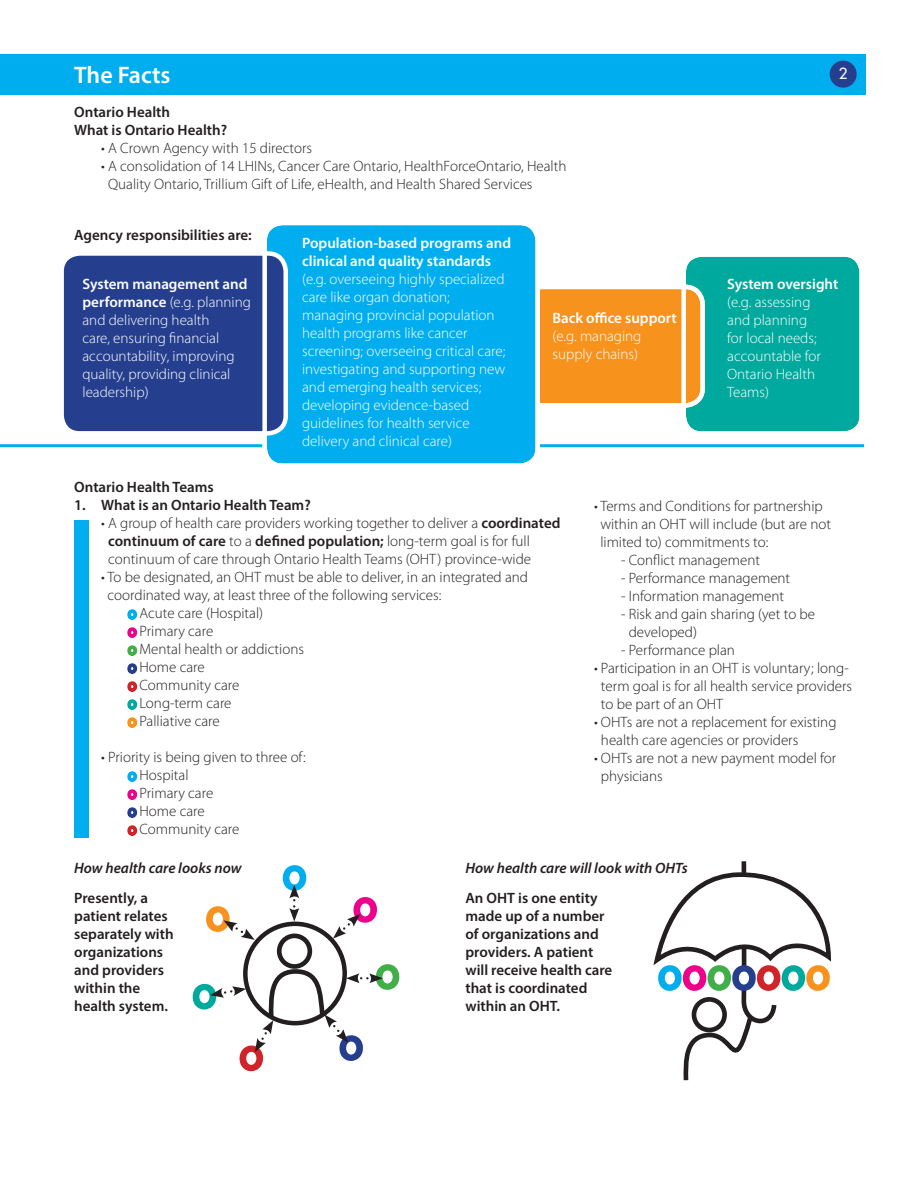
<style>
.page{position:relative;width:918px;height:1188px;background:#fff}
.page>*{position:absolute;margin:0;border:0;box-sizing:border-box;transform-origin:0 0}
.t1{font:600 24px "Myriad Pro";color:#fff}
.t2{font:300 15px/18px "Myriad Pro";color:#231f20}
.t3{font:300 15px/18px "Myriad Pro";color:#fff}
.t4{font:600 15px/18px "Myriad Pro";color:#231f20}
.t5{font:600 15px/18px "Myriad Pro";color:#fff}
.t6{font:italic 600 15px "Myriad Pro";color:#231f20}
.t7{font:15px "Futura";color:#fff}
.s1{font-weight:600}
.s2{color:#00aeef}
.s3{color:#ed028c}
.s4{color:#40ae49}
.s5{color:#253f8e}
.s6{color:#d1232a}
.s7{color:#00a99d}
.s8{color:#f7931d}
</style>
<div class="page">
<div style="left:0;top:54px;width:865px;height:40px;background:#00aeef"></div>
<div style="left:830px;top:61px;width:27px;height:27px;background:#253f8e;border-radius:50%"></div>
<div style="left:684px;top:254px;width:178px;height:180px;background:#00a99d;border-radius:18px"></div>
<div style="left:518px;top:287px;width:185px;height:119px;background:#f7931d;border-radius:18px"></div>
<div style="left:516px;top:285px;width:189px;height:123px;border:4px solid #fff;border-radius:18px"></div>
<div style="left:681px;top:252px;width:183px;height:184px;border:4px solid #fff;border-radius:18px"></div>
<hr style="left:0;top:444px;width:864px;height:3px;background:#00aeef">
<svg style="left:127px;top:609px;width:11px;height:119px"></svg>
<svg style="left:127px;top:771px;width:11px;height:65px"></svg>
<div style="left:265px;top:223px;width:273px;height:243px;background:#00aeef;border-radius:18px"></div>
<div style="left:62px;top:253px;width:224px;height:180px;background:#253f8e;border-radius:18px"></div>
<div style="left:59px;top:251px;width:229px;height:185px;border:4px solid #fff;border-radius:18px"></div>
<div style="left:262px;top:221px;width:278px;height:247px;border:4px solid #fff;border-radius:18px"></div>
<div style="left:277px;top:933px;width:35px;height:36px;border:5px solid #231f20;border-radius:50%"></div>
<svg style="left:206px;top:906px;width:49px;height:34px"></svg>
<svg style="left:282px;top:865px;width:25px;height:57px"></svg>
<svg style="left:333px;top:897px;width:44px;height:42px"></svg>
<svg style="left:192px;top:962px;width:208px;height:110px"></svg>
<svg style="left:653px;top:861px;width:178px;height:220px"></svg>
<div style="left:74px;top:521px;width:14px;height:317px;background:#00aeef"></div>
<h1 class="t1" style="left:74px;top:60px;width:98px">The Facts</h1>
<p class="t4" style="left:74px;top:103px;width:154px">Ontario Health<br>What is Ontario Health?</p>
<p class="t2" style="left:101px;top:139px;width:212px">• A Crown Agency with 15 directors</p>
<p class="t2" style="left:108px;top:157px;width:460px;text-indent:-7px">• A consolidation of 14 LHINs, Cancer Care Ontario, HealthForceOntario, Health<br>Quality Ontario, Trillium Gift of Life, eHealth, and Health Shared Services</p>
<p class="t4" style="left:74px;top:225px;width:179px">Agency responsibilities are:</p>
<p class="t5" style="left:302px;top:234px;width:211px">Population-based programs and clinical and quality standards</p>
<p class="t3" style="left:302px;top:270px;width:205px">(e.g. overseeing highly specialized care like organ donation; managing provincial population health programs like cancer screening; overseeing critical care; investigating and supporting new and emerging health services; developing evidence-based guidelines for health service delivery and clinical care)</p>
<p class="t3" style="left:82px;top:275px;width:170px"><span class="s1">System management and performance</span> (e.g. planning and delivering health<br>care, ensuring financial accountability, improving quality, providing clinical leadership)</p>
<p class="t5" style="left:553px;top:308px;width:126px">Back office support</p>
<p class="t3" style="left:553px;top:327px;width:90px">(e.g. managing supply chains)</p>
<p class="t7" style="left:839px;top:63px;width:10px">2</p>
<p class="t5" style="left:727px;top:275px;width:113px">System oversight</p>
<p class="t3" style="left:727px;top:294px;width:95px">(e.g. assessing and planning for local needs; accountable for<br>Ontario Health<br>Teams)</p>
<p class="t4" style="left:74px;top:478px;width:141px">Ontario Health Teams</p>
<p class="t4" style="left:74px;top:496px;width:238px">1. What is an Ontario Health Team?</p>
<p class="t2" style="left:108px;top:514px;width:454px;text-indent:-7px">• A group of health care providers working together to deliver a <span class="s1">coordinated continuum of care</span> to a <span class="s1">defined population;</span> long-term goal is for full continuum of care through Ontario Health Teams (OHT) province-wide</p>
<p class="t2" style="left:101px;top:568px;width:428px">• To be designated, an OHT must be able to deliver, in an integrated and</p>
<p class="t2" style="left:108px;top:586px;width:335px">coordinated way, at least three of the following services:</p>
<p class="t2" style="left:128px;top:604px;width:136px"><span class="s2">o</span> Acute care (Hospital)</p>
<p class="t2" style="left:128px;top:622px;width:87px"><span class="s3">o</span> Primary care</p>
<p class="t2" style="left:128px;top:640px;width:177px"><span class="s4">o</span> Mental health or addictions</p>
<p class="t2" style="left:128px;top:658px;width:78px"><span class="s5">o</span> Home care</p>
<p class="t2" style="left:128px;top:676px;width:113px"><span class="s6">o</span> Community care</p>
<p class="t2" style="left:128px;top:694px;width:105px"><span class="s7">o</span> Long-term care</p>
<p class="t2" style="left:128px;top:712px;width:93px"><span class="s8">o</span> Palliative care</p>
<p class="t2" style="left:128px;top:748px;width:179px;text-indent:-27px">• Priority is being given to three of: <span class="s2">o</span> Hospital<br><span class="s3">o</span> Primary care<br><span class="s5">o</span> Home care<br><span class="s6">o</span> Community care</p>
<p class="t2" style="left:600px;top:497px;width:232px;text-indent:-6px">• Terms and Conditions for partnership within an OHT will include (but are not limited to) commitments to:</p>
<p class="t2" style="left:621px;top:551px;width:141px">- Conflict management</p>
<p class="t2" style="left:621px;top:569px;width:171px">- Performance management</p>
<p class="t2" style="left:621px;top:587px;width:165px">- Information management</p>
<p class="t2" style="left:629px;top:605px;width:188px;text-indent:-8px">- Risk and gain sharing (yet to be developed)</p>
<p class="t2" style="left:621px;top:641px;width:115px">- Performance plan</p>
<p class="t2" style="left:601px;top:659px;width:253px;text-indent:-7px">• Participation in an OHT is voluntary; long&shy;term goal is for all health service providers to be part of an OHT</p>
<p class="t2" style="left:601px;top:713px;width:237px;text-indent:-7px">• OHTs are not a replacement for existing health care agencies or providers</p>
<p class="t2" style="left:601px;top:749px;width:237px;text-indent:-7px">• OHTs are not a new payment model for physicians</p>
<p class="t6" style="left:74px;top:859px;width:169px">How health care looks now</p>
<p class="t4" style="left:74px;top:889px;width:101px">Presently, a patient relates separately with organizations and providers within the health system.</p>
<p class="t6" style="left:465px;top:859px;width:224px">How health care will look with OHTs</p>
<p class="t4" style="left:465px;top:889px;width:148px">An OHT is one entity made up of a number of organizations and providers. A patient will receive health care that is coordinated within an OHT.</p>
</div>
